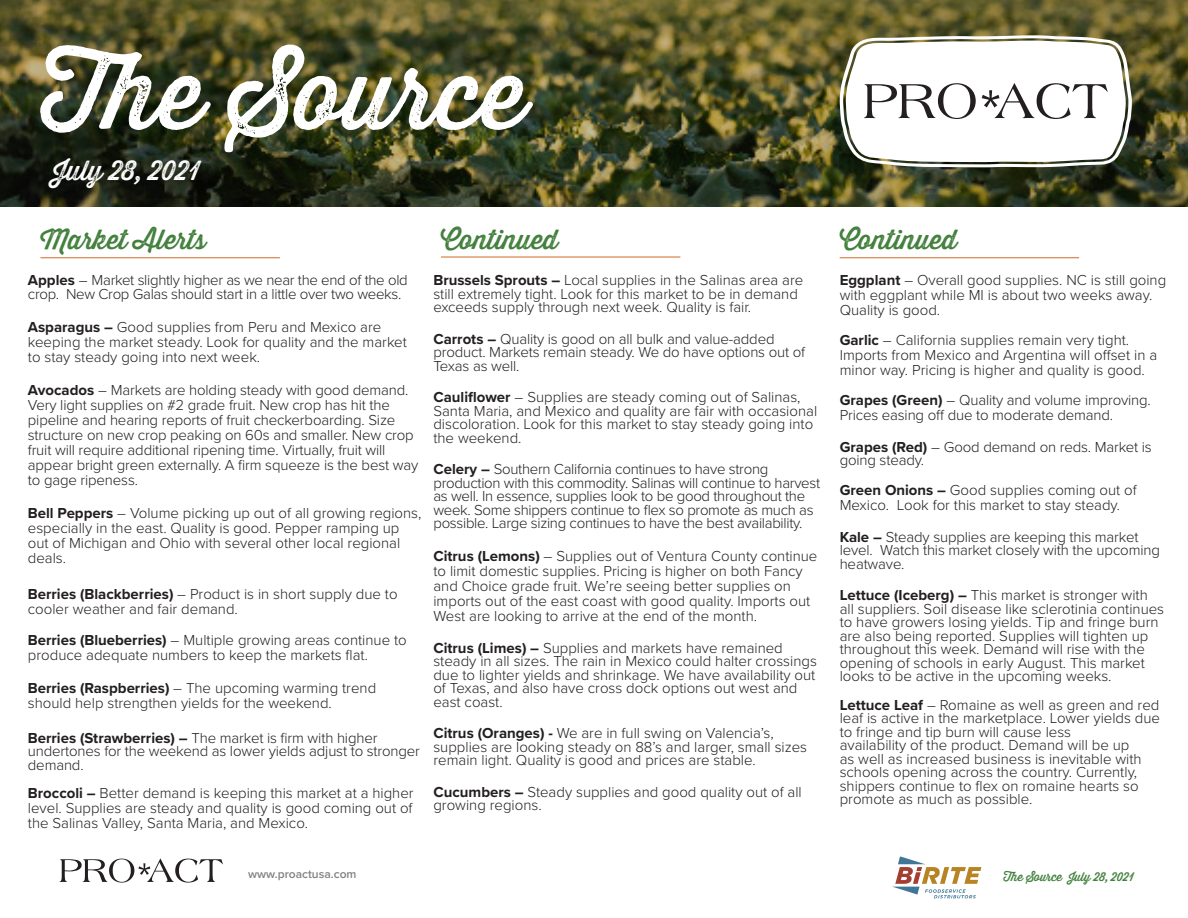
<style>
.page{position:relative;width:1188px;height:918px;background:#fff}
.page>*{position:absolute;margin:0;border:0;box-sizing:border-box;transform-origin:0 0}
.t1{font:99px "Thirsty Rough Reg One";color:#fff}
.t2{font:27px "Thirsty Rough Reg One";color:#42803c}
.t3{font:27px "Thirsty Rough Reg Two";color:#fff}
.t4{font:300 15px/13.5px "Proxima Nova";color:#231f20}
.t5{font:300 15px/13.5px "Proxima Nova";letter-spacing:-.02em;color:#231f20}
.t6{font:12px "Thirsty Rough Reg One";color:#42803c}
.t7{font:600 12px "Proxima Nova";color:#808285}
.s1{font-weight:700}
</style>
<div class="page">
<img style="left:0;top:0;width:1188px;height:207px">
<svg style="left:840px;top:35px;width:292px;height:132px"></svg>
<hr style="left:40px;top:257px;width:240px;height:1px;background:#d16727">
<hr style="left:441px;top:257px;width:239px;height:1px;background:#d16727">
<hr style="left:840px;top:257px;width:239px;height:1px;background:#d16727">
<svg style="left:59px;top:859px;width:164px;height:24px"></svg>
<img style="left:892px;top:856px;width:90px;height:43px">
<h1 class="t1" style="left:40px;top:20px;width:488px">The Source</h1>
<h2 class="t3" style="left:53px;top:151px;width:149px">July 28, 2021</h2>
<h2 class="t2" style="left:40px;top:220px;width:167px">Market Alerts</h2>
<p class="t5" style="left:28px;top:273px;width:381px"><span class="s1">Apples</span> – Market slightly higher as we near the end of the old crop. New Crop Galas should start in a little over two weeks.</p>
<p class="t4" style="left:28px;top:319px;width:381px;line-height:15px"><span class="s1">Asparagus –</span> Good supplies from Peru and Mexico are keeping the market steady. Look for quality and the market to stay steady going into next week.</p>
<p class="t4" style="left:28px;top:382px;width:392px;line-height:15px"><span class="s1">Avocados</span> – Markets are holding steady with good demand.<br>Very light supplies on #2 grade fruit. New crop has hit the pipeline and hearing reports of fruit checkerboarding. Size structure on new crop peaking on 60s and smaller. New crop fruit will require additional ripening time. Virtually, fruit will appear bright green externally. A firm squeeze is the best way to gage ripeness.</p>
<p class="t4" style="left:28px;top:505px;width:395px;line-height:15px"><span class="s1">Bell Peppers</span> – Volume picking up out of all growing regions, especially in the east. Quality is good. Pepper ramping up out of Michigan and Ohio with several other local regional deals.</p>
<p class="t4" style="left:28px;top:586px;width:371px;line-height:15px"><span class="s1">Berries (Blackberries)</span> – Product is in short supply due to cooler weather and fair demand.</p>
<p class="t4" style="left:28px;top:632px;width:380px;line-height:15px"><span class="s1">Berries (Blueberries)</span> – Multiple growing areas continue to produce adequate numbers to keep the markets flat.</p>
<p class="t4" style="left:28px;top:680px;width:350px;line-height:15px"><span class="s1">Berries (Raspberries)</span> – The upcoming warming trend should help strengthen yields for the weekend.</p>
<p class="t4" style="left:28px;top:730px;width:351px"><span class="s1">Berries (Strawberries) –</span> The market is firm with higher</p>
<p class="t4" style="left:28px;top:744px;width:394px">undertones for the weekend as lower yields adjust to stronger demand.</p>
<p class="t4" style="left:28px;top:785px;width:387px;line-height:15px;text-align:justify"><span class="s1">Broccoli –</span> Better demand is keeping this market at a higher level. Supplies are steady and quality is good coming out of the Salinas Valley, Santa Maria, and Mexico.</p>
<h2 class="t2" style="left:441px;top:220px;width:119px">Continued</h2>
<h2 class="t2" style="left:840px;top:220px;width:119px">Continued</h2>
<p class="t4" style="left:433px;top:273px;width:371px"><span class="s1">Brussels Sprouts –</span> Local supplies in the Salinas area are still extremely tight. Look for this market to be in demand exceeds supply through next week. Quality is fair.</p>
<p class="t4" style="left:433px;top:331px;width:343px"><span class="s1">Carrots –</span> Quality is good on all bulk and value-added</p>
<p class="t4" style="left:433px;top:345px;width:373px">product. Markets remain steady. We do have options out of<br>Texas as well.</p>
<p class="t4" style="left:433px;top:390px;width:385px"><span class="s1">Cauliflower</span> – Supplies are steady coming out of Salinas, Santa Maria, and Mexico and quality are fair with occasional discoloration. Look for this market to stay steady going into the weekend.</p>
<p class="t5" style="left:433px;top:462px;width:336px"><span class="s1">Celery –</span> Southern California continues to have strong</p>
<p class="t5" style="left:433px;top:475px;width:388px">production with this commodity. Salinas will continue to harvest as well. In essence, supplies look to be good throughout the week. Some shippers continue to flex so promote as much as possible. Large sizing continues to have the best availability.</p>
<p class="t4" style="left:433px;top:548px;width:385px;line-height:15px"><span class="s1">Citrus (Lemons)</span> – Supplies out of Ventura County continue to limit domestic supplies. Pricing is higher on both Fancy and Choice grade fruit. We’re seeing better supplies on imports out of the east coast with good quality. Imports out West are looking to arrive at the end of the month.</p>
<p class="t4" style="left:433px;top:640px;width:385px"><span class="s1">Citrus (Limes) –</span> Supplies and markets have remained steady in all sizes. The rain in Mexico could halter crossings due to lighter yields and shrinkage. We have availability out of Texas, and also have cross dock options out west and east coast.</p>
<p class="t4" style="left:433px;top:726px;width:375px"><span class="s1">Citrus (Oranges) -</span> We are in full swing on Valencia’s, supplies are looking steady on 88’s and larger, small sizes remain light. Quality is good and prices are stable.</p>
<p class="t4" style="left:433px;top:784px;width:370px"><span class="s1">Cucumbers –</span> Steady supplies and good quality out of all growing regions.</p>
<p class="t4" style="left:840px;top:272px;width:328px;line-height:15px"><span class="s1">Eggplant</span> – Overall good supplies. NC is still going with eggplant while MI is about two weeks away.</p>
<p class="t4" style="left:840px;top:303px;width:102px">Quality is good.</p>
<p class="t4" style="left:840px;top:332px;width:319px;line-height:15px"><span class="s1">Garlic</span> – California supplies remain very tight.<br>Imports from Mexico and Argentina will offset in a minor way. Pricing is higher and quality is good.</p>
<p class="t4" style="left:840px;top:392px;width:313px;line-height:15px"><span class="s1">Grapes (Green)</span> – Quality and volume improving.<br>Prices easing off due to moderate demand.</p>
<p class="t4" style="left:840px;top:439px;width:314px"><span class="s1">Grapes (Red)</span> – Good demand on reds. Market is going steady.</p>
<p class="t4" style="left:840px;top:482px;width:299px;line-height:15px"><span class="s1">Green Onions –</span> Good supplies coming out of<br>Mexico. Look for this market to stay steady.</p>
<p class="t4" style="left:840px;top:529px;width:322px"><span class="s1">Kale –</span> Steady supplies are keeping this market level. Watch this market closely with the upcoming heatwave.</p>
<p class="t4" style="left:840px;top:588px;width:326px"><span class="s1">Lettuce (Iceberg) –</span> This market is stronger with all suppliers. Soil disease like sclerotinia continues to have growers losing yields. Tip and fringe burn are also being reported. Supplies will tighten up throughout this week. Demand will rise with the opening of schools in early August. This market looks to be active in the upcoming weeks.</p>
<p class="t4" style="left:840px;top:697px;width:322px;text-align:justify"><span class="s1">Lettuce Leaf</span> – Romaine as well as green and red leaf is active in the marketplace. Lower yields due to fringe and tip burn will cause less</p>
<p class="t4" style="left:840px;top:738px;width:303px">availability of the product. Demand will be up as well as increased business is inevitable with schools opening across the country. Currently, shippers continue to flex on romaine hearts so promote as much as possible.</p>
<p class="t7" style="left:248px;top:865px;width:110px">www.proactusa.com</p>
<p class="t6" style="left:1003px;top:867px;width:132px">The Source July 28, 2021</p>
</div>
